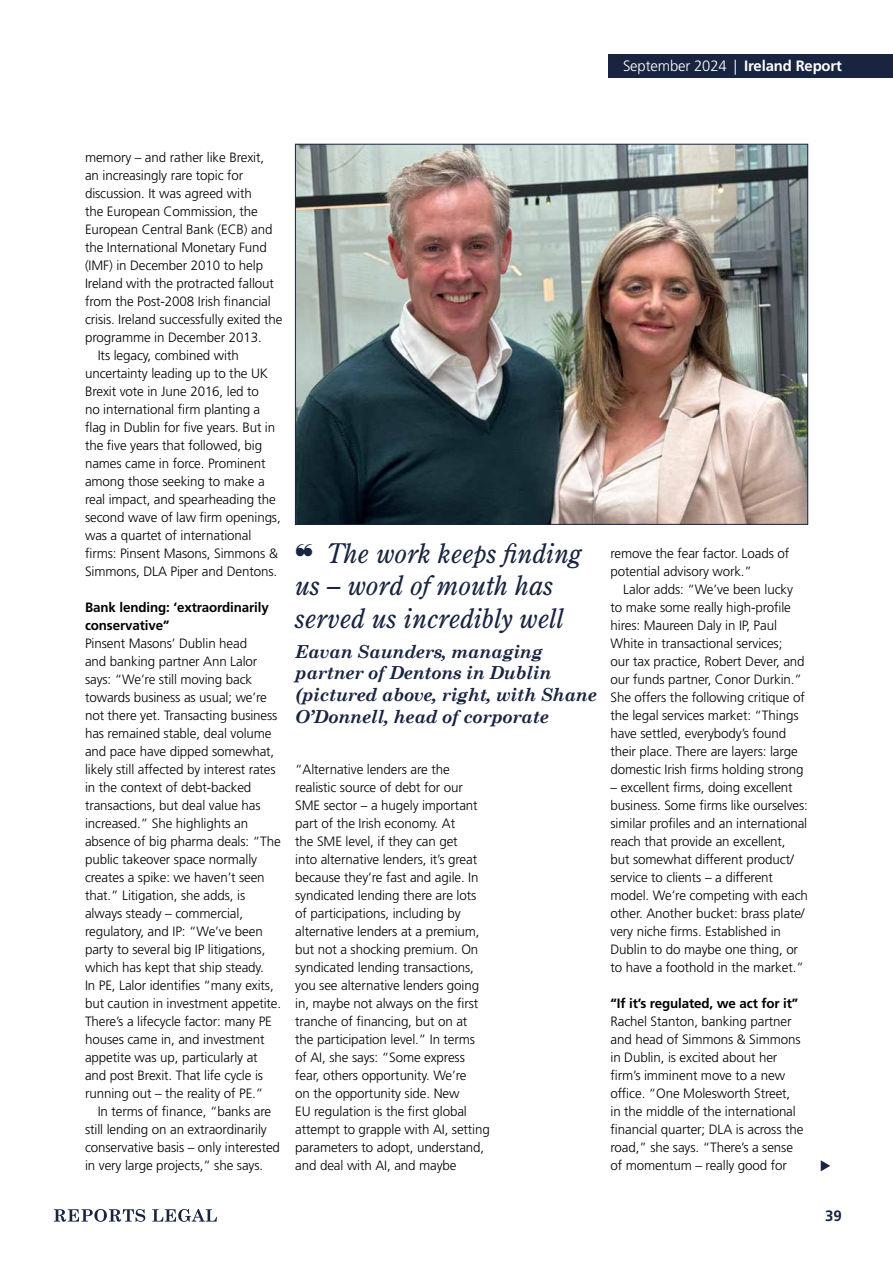
<style>
.page{position:relative;width:893px;height:1263px;background:#fff}
.page>*{position:absolute;margin:0;border:0;box-sizing:border-box;transform-origin:0 0}
.t1{font:italic 27px/32.4px "Century Old Style Std";color:#192440}
.t2{font:italic 700 18px/21.6px "Century Schoolbook";letter-spacing:-.02em;color:#192440}
.t3{font:300 15px "Frutiger LT Std";letter-spacing:-.01em;color:#fff}
.t4{font:700 15px "Frutiger LT Std";color:#192440}
.t5{font:300 13.5px/18px "Frutiger LT Std";letter-spacing:-.01em;color:#000}
.t6{font:700 13.5px/18px "Frutiger LT Std";letter-spacing:-.01em;color:#000}
.s1{font-weight:700}
</style>
<div class="page">
<div style="left:608px;top:54px;width:285px;height:23px;background:#192440"></div>
<svg style="left:54px;top:1209px;width:91px;height:13px"></svg>
<svg style="left:152px;top:1209px;width:65px;height:13px"></svg>
<img style="left:297px;top:146px;width:509px;height:376px">
<svg style="left:821px;top:1160px;width:9px;height:11px"></svg>
<p class="t3" style="left:623px;top:58px;width:220px">September 2024 | <span class="s1">Ireland Report</span></p>
<p class="t5" style="left:85px;top:148px;width:181px">memory – and rather like Brexit,</p>
<p class="t5" style="left:85px;top:166px;width:160px">an increasingly rare topic for</p>
<p class="t5" style="left:85px;top:184px;width:168px">discussion. It was agreed with</p>
<p class="t5" style="left:85px;top:202px;width:174px">the European Commission, the</p>
<p class="t5" style="left:85px;top:220px;width:189px">European Central Bank (ECB) and</p>
<p class="t5" style="left:85px;top:238px;width:183px">the International Monetary Fund</p>
<p class="t5" style="left:85px;top:256px;width:180px">(IMF) in December 2010 to help</p>
<p class="t5" style="left:85px;top:274px;width:190px">Ireland with the protracted fallout</p>
<p class="t5" style="left:85px;top:292px;width:187px">from the Post-2008 Irish financial</p>
<p class="t5" style="left:85px;top:310px;width:199px">crisis. Ireland successfully exited the</p>
<p class="t5" style="left:85px;top:328px;width:178px">programme in December 2013.</p>
<p class="t5" style="left:98px;top:346px;width:143px">Its legacy, combined with</p>
<p class="t5" style="left:85px;top:364px;width:185px">uncertainty leading up to the UK</p>
<p class="t5" style="left:85px;top:382px;width:175px">Brexit vote in June 2016, led to</p>
<p class="t5" style="left:85px;top:400px;width:177px">no international firm planting a</p>
<p class="t5" style="left:85px;top:418px;width:192px">flag in Dublin for five years. But in</p>
<p class="t5" style="left:85px;top:436px;width:179px">the five years that followed, big</p>
<p class="t5" style="left:85px;top:454px;width:182px">names came in force. Prominent</p>
<p class="t5" style="left:85px;top:472px;width:181px">among those seeking to make a</p>
<p class="t5" style="left:85px;top:490px;width:192px">real impact, and spearheading the</p>
<p class="t5" style="left:85px;top:508px;width:197px">second wave of law firm openings,</p>
<p class="t5" style="left:85px;top:526px;width:168px">was a quartet of international</p>
<p class="t5" style="left:85px;top:544px;width:194px">firms: Pinsent Masons, Simmons &amp;</p>
<p class="t5" style="left:85px;top:562px;width:194px">Simmons, DLA Piper and Dentons.</p>
<p class="t6" style="left:85px;top:598px;width:185px">Bank lending: ‘extraordinarily conservative”</p>
<p class="t5" style="left:85px;top:634px;width:198px">Pinsent Masons’ Dublin head<br>and banking partner Ann Lalor says: “We’re still moving back towards business as usual; we’re not there yet. Transacting business has remained stable, deal volume and pace have dipped somewhat, likely still affected by interest rates in the context of debt-backed transactions, but deal value has increased.” She highlights an absence of big pharma deals: “The public takeover space normally creates a spike: we haven’t seen that.” Litigation, she adds, is always steady – commercial, regulatory, and IP: “We’ve been party to several big IP litigations, which has kept that ship steady.<br>In PE, Lalor identifies “many exits, but caution in investment appetite.<br>There’s a lifecycle factor: many PE houses came in, and investment appetite was up, particularly at and post Brexit. That life cycle is running out – the reality of PE.”</p>
<p class="t5" style="left:85px;top:1102px;width:197px;text-indent:13px">In terms of finance, “banks are still lending on an extraordinarily conservative basis – only interested in very large projects,” she says.</p>
<h1 class="t1" style="left:295px;top:537px;width:288px">❝ The work keeps finding us – word of mouth has served us incredibly well</h1>
<h2 class="t2" style="left:295px;top:640px;width:303px">Eavan Saunders, managing partner of Dentons in Dublin (pictured above, right, with Shane<br>O’Donnell, head of corporate</h2>
<p class="t5" style="left:295px;top:760px;width:196px">“Alternative lenders are the realistic source of debt for our<br>SME sector – a hugely important part of the Irish economy. At<br>the SME level, if they can get<br>into alternative lenders, it’s great because they’re fast and agile. In syndicated lending there are lots of participations, including by alternative lenders at a premium, but not a shocking premium. On syndicated lending transactions, you see alternative lenders going in, maybe not always on the first tranche of financing, but on at<br>the participation level.” In terms of AI, she says: “Some express fear, others opportunity. We’re<br>on the opportunity side. New<br>EU regulation is the first global attempt to grapple with AI, setting parameters to adopt, understand, and deal with AI, and maybe</p>
<p class="t5" style="left:610px;top:545px;width:180px">remove the fear factor. Loads of potential advisory work.”</p>
<p class="t5" style="left:610px;top:581px;width:196px;text-indent:13px">Lalor adds: “We’ve been lucky to make some really high-profile hires: Maureen Daly in IP, Paul White in transactional services; our tax practice, Robert Dever, and our funds partner, Conor Durkin.” She offers the following critique of the legal services market: “Things have settled, everybody’s found their place. There are layers: large domestic Irish firms holding strong</p>
<p class="t5" style="left:610px;top:778px;width:199px">– excellent firms, doing excellent business. Some firms like ourselves: similar profiles and an international reach that provide an excellent, but somewhat different product/ service to clients – a different model. We’re competing with each other. Another bucket: brass plate/ very niche firms. Established in Dublin to do maybe one thing, or to have a foothold in the market.”</p>
<p class="t6" style="left:610px;top:994px;width:189px">“If it’s regulated, we act for it”</p>
<p class="t5" style="left:610px;top:1012px;width:194px">Rachel Stanton, banking partner and head of Simmons &amp; Simmons in Dublin, is excited about her firm’s imminent move to a new office. “One Molesworth Street, in the middle of the international financial quarter; DLA is across the road,” she says. “There’s a sense of momentum – really good for</p>
<p class="t4" style="left:825px;top:1207px;width:18px">39</p>
</div>
